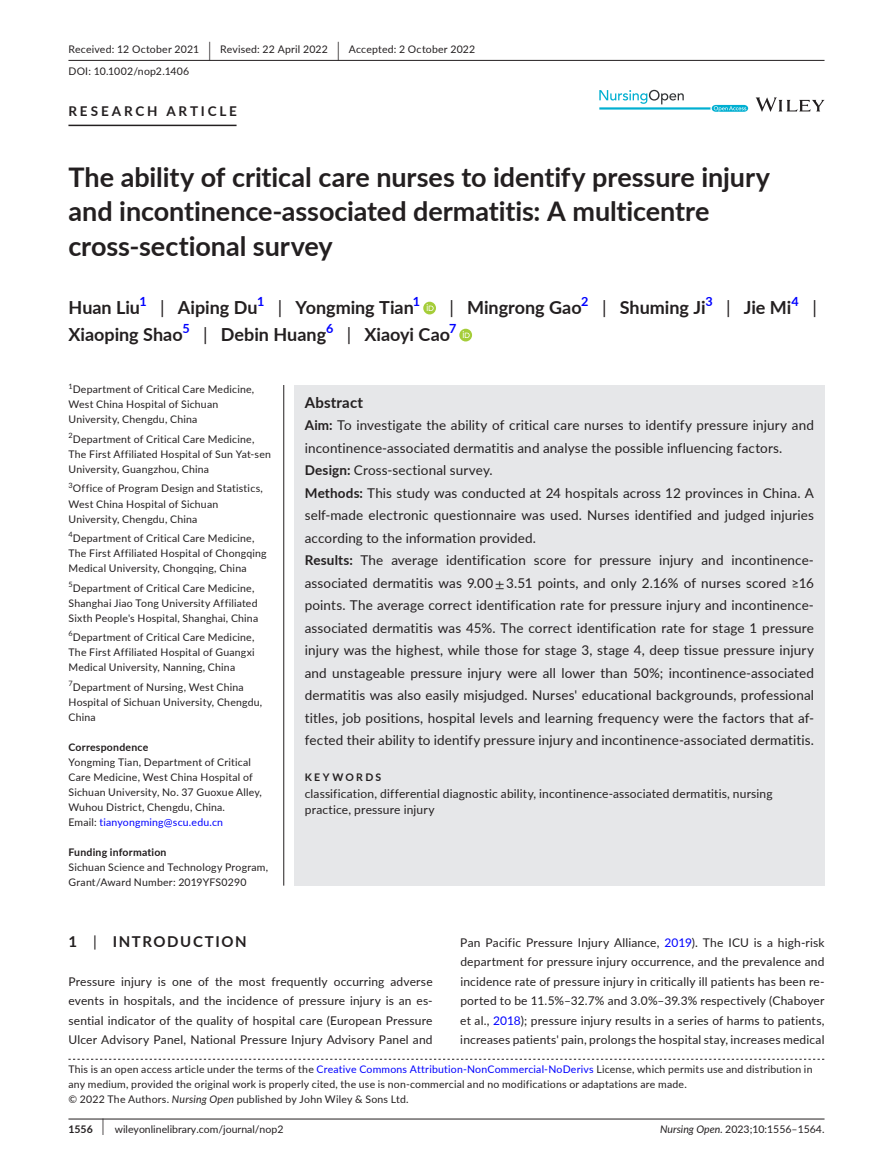
<style>
.page{position:relative;width:893px;height:1174px;background:#fff}
.page>*{position:absolute;margin:0;border:0;box-sizing:border-box;transform-origin:0 0}
.t1{font:700 27px/34.5px "Lato";letter-spacing:-.005em;color:#231f20}
.t2{font:700 18px "Lato";letter-spacing:-.005em;color:#231f20}
.t3{font:18px "Lato";color:#231f20}
.t4{font:700 15px "Lato";letter-spacing:.1em;color:#231f20}
.t5{font:700 15px "Lato";letter-spacing:.015em;color:#231f20}
.t6{font:13.5px/22.5px "Lato";letter-spacing:.01em;color:#231f20}
.t7{font:700 13.5px "Lato";letter-spacing:.21em;color:#231f20}
.t8{font:700 12.6px "Lato";color:#00f}
.t9{font:12px/19.5px "Lato";letter-spacing:.015em;color:#231f20;text-align:justify}
.t10{font:10.5px/15px "Lato";letter-spacing:.02em;color:#231f20}
.t11{font:10.5px "Lato";color:#231f20}
.t12{font:700 10.5px "Lato";letter-spacing:.02em;color:#231f20}
.t13{font:700 10.5px "Lato";letter-spacing:.22em;color:#231f20}
.t14{font:7.35px "Lato";color:#231f20}
.s1{font-size:19.65px}
.s2{font-weight:400}
.s3{color:#00f}
.s4{font-weight:700}
.s5{font-family:"STIX"}
.s6{font-style:italic}
.s7{font-size:17.4px}
</style>
<div class="page">
<hr style="left:68px;top:1118px;width:756px;height:1px;background:#231f20">
<svg style="left:756px;top:97px;width:68px;height:15px"></svg>
<svg style="left:599px;top:90px;width:149px;height:22px"></svg>
<hr style="left:68px;top:60px;width:756px;height:1px;background:#231f20">
<hr style="left:68px;top:125px;width:169px;height:1px;background:#231f20">
<svg style="left:423px;top:302px;width:13px;height:12px"></svg>
<svg style="left:427px;top:304px;width:7px;height:7px"></svg>
<svg style="left:459px;top:329px;width:13px;height:12px"></svg>
<svg style="left:463px;top:331px;width:7px;height:7px"></svg>
<svg style="left:68px;top:1058px;width:756px;height:1px"></svg>
<hr style="left:283px;top:385px;width:1px;height:500px;background:#231f20">
<div style="left:294px;top:385px;width:530px;height:439px;background:#e6e7e9"></div>
<div style="left:294px;top:824px;width:530px;height:61px;background:#e6e7e9"></div>
<p class="t10" style="left:68px;top:38px;width:408px;line-height:21.8px">Received: 12 October 2021 <span class="s1">|</span> Revised: 22 April 2022 <span class="s1">|</span> Accepted: 2 October 2022<br>DOI: 10.1002/nop2.1406</p>
<p class="t7" style="left:68px;top:101px;width:170px">RESEARCH ARTICLE</p>
<h1 class="t1" style="left:68px;top:159px;width:703px">The ability of critical care nurses to identify pressure injury and incontinence-associated dermatitis: A multicentre cross-sectional survey</h1>
<h2 class="t2" style="left:68px;top:295px;width:73px">Huan Liu</h2>
<p class="t8" style="left:139px;top:292px;width:9px">1</p>
<h2 class="t2" style="left:160px;top:295px;width:99px"><span class="s2">|</span> Aiping Du</h2>
<p class="t8" style="left:257px;top:292px;width:9px">1</p>
<h2 class="t2" style="left:278px;top:295px;width:137px"><span class="s2">|</span> Yongming Tian</h2>
<p class="t8" style="left:413px;top:292px;width:9px">1</p>
<h2 class="t2" style="left:449px;top:295px;width:134px"><span class="s2">|</span> Mingrong Gao</h2>
<p class="t8" style="left:581px;top:292px;width:9px">2</p>
<h2 class="t2" style="left:602px;top:295px;width:105px"><span class="s2">|</span> Shuming Ji</h2>
<p class="t8" style="left:705px;top:292px;width:9px">3</p>
<h2 class="t2" style="left:726px;top:295px;width:67px"><span class="s2">|</span> Jie Mi</h2>
<p class="t8" style="left:791px;top:292px;width:9px">4</p>
<h2 class="t3" style="left:812px;top:295px;width:6px">|</h2>
<h2 class="t2" style="left:68px;top:322px;width:116px">Xiaoping Shao</h2>
<p class="t8" style="left:182px;top:319px;width:9px">5</p>
<h2 class="t2" style="left:203px;top:322px;width:124px"><span class="s2">|</span> Debin Huang</h2>
<p class="t8" style="left:326px;top:319px;width:9px">6</p>
<h2 class="t2" style="left:347px;top:322px;width:105px"><span class="s2">|</span> Xiaoyi Cao</h2>
<p class="t8" style="left:449px;top:319px;width:9px">7</p>
<p class="t14" style="left:68px;top:381px;width:6px">1</p>
<p class="t10" style="left:68px;top:382px;width:187px;text-indent:4px">Department of Critical Care Medicine,<br>West China Hospital of Sichuan<br>University, Chengdu, China</p>
<p class="t10" style="left:68px;top:431px;width:204px"><sup>2</sup>Department of Critical Care Medicine,<br>The First Affiliated Hospital of Sun Yat-sen<br>University, Guangzhou, China</p>
<p class="t10" style="left:68px;top:481px;width:196px"><sup>3</sup>Office of Program Design and Statistics,<br>West China Hospital of Sichuan<br>University, Chengdu, China</p>
<p class="t10" style="left:68px;top:530px;width:200px"><sup>4</sup>Department of Critical Care Medicine,<br>The First Affiliated Hospital of Chongqing<br>Medical University, Chongqing, China</p>
<p class="t10" style="left:68px;top:580px;width:191px"><sup>5</sup>Department of Critical Care Medicine,<br>Shanghai Jiao Tong University Affiliated<br>Sixth People's Hospital, Shanghai, China</p>
<p class="t10" style="left:68px;top:629px;width:188px;text-align:justify"><sup>6</sup>Department of Critical Care Medicine, The First Affiliated Hospital of Guangxi Medical University, Nanning, China</p>
<p class="t10" style="left:68px;top:679px;width:195px"><sup>7</sup>Department of Nursing, West China<br>Hospital of Sichuan University, Chengdu,<br>China</p>
<p class="t12" style="left:68px;top:739px;width:81px">Correspondence</p>
<p class="t10" style="left:68px;top:754px;width:195px">Yongming Tian, Department of Critical Care Medicine, West China Hospital of Sichuan University, No. 37 Guoxue Alley, Wuhou District, Chengdu, China.<br>Email: <span class="s3">tianyongming@scu.edu.cn</span></p>
<p class="t12" style="left:68px;top:844px;width:100px">Funding information</p>
<p class="t10" style="left:68px;top:859px;width:201px">Sichuan Science and Technology Program,<br>Grant/Award Number: 2019YFS0290</p>
<h3 class="t5" style="left:305px;top:391px;width:60px">Abstract</h3>
<p class="t6" style="left:305px;top:413px;width:511px"><span class="s4">Aim:</span> To investigate the ability of critical care nurses to identify pressure injury and incontinence-associated dermatitis and analyse the possible influencing factors.<br><span class="s4">Design:</span> Cross-sectional survey.<br><span class="s4">Methods:</span> This study was conducted at 24 hospitals across 12 provinces in China. A self-made electronic questionnaire was used. Nurses identified and judged injuries according to the information provided.<br><span class="s4">Results:</span> The average identification score for pressure injury and incontinence&shy;associated dermatitis was 9.00 <span class="s5">±</span> 3.51 points, and only 2.16% of nurses scored ≥16 points. The average correct identification rate for pressure injury and incontinence&shy;associated dermatitis was 45%. The correct identification rate for stage 1 pressure injury was the highest, while those for stage 3, stage 4, deep tissue pressure injury and unstageable pressure injury were all lower than 50%; incontinence-associated dermatitis was also easily misjudged. Nurses' educational backgrounds, professional titles, job positions, hospital levels and learning frequency were the factors that af&shy;fected their ability to identify pressure injury and incontinence-associated dermatitis.</p>
<p class="t13" style="left:305px;top:769px;width:78px">KEYWORDS</p>
<p class="t9" style="left:305px;top:784px;width:469px;line-height:16.5px">classification, differential diagnostic ability, incontinence-associated dermatitis, nursing practice, pressure injury</p>
<h3 class="t4" style="left:68px;top:930px;width:180px">1 <span class="s2">|</span> INTRODUCTION</h3>
<p class="t9" style="left:68px;top:971px;width:366px">Pressure injury is one of the most frequently occurring adverse events in hospitals, and the incidence of pressure injury is an es&shy;sential indicator of the quality of hospital care (European Pressure Ulcer Advisory Panel, National Pressure Injury Advisory Panel and</p>
<p class="t9" style="left:460px;top:932px;width:366px">Pan Pacific Pressure Injury Alliance, <span class="s3">2019</span>). The ICU is a high-risk department for pressure injury occurrence, and the prevalence and incidence rate of pressure injury in critically ill patients has been re&shy;ported to be 11.5%–32.7% and 3.0%–39.3% respectively (Chaboyer et al., <span class="s3">2018</span>); pressure injury results in a series of harms to patients, increases patients' pain, prolongs the hospital stay, increases medical</p>
<p class="t10" style="left:68px;top:1061px;width:746px">This is an open access article under the terms of the <span class="s3">Creative Commons Attribution-NonCommercial-NoDerivs</span> License, which permits use and distribution in any medium, provided the original work is properly cited, the use is non-commercial and no modifications or adaptations are made.<br>© 2022 The Authors. <span class="s6">Nursing Open</span> published by John Wiley &amp; Sons Ltd.</p>
<p class="t11" style="left:68px;top:1121px;width:216px"><span class="s4">1556</span> <span class="s7">|</span> wileyonlinelibrary.com/journal/nop2</p>
<p class="t11" style="left:660px;top:1121px;width:166px"><span class="s6">Nursing Open.</span> 2023;10:1556–1564.</p>
</div>
